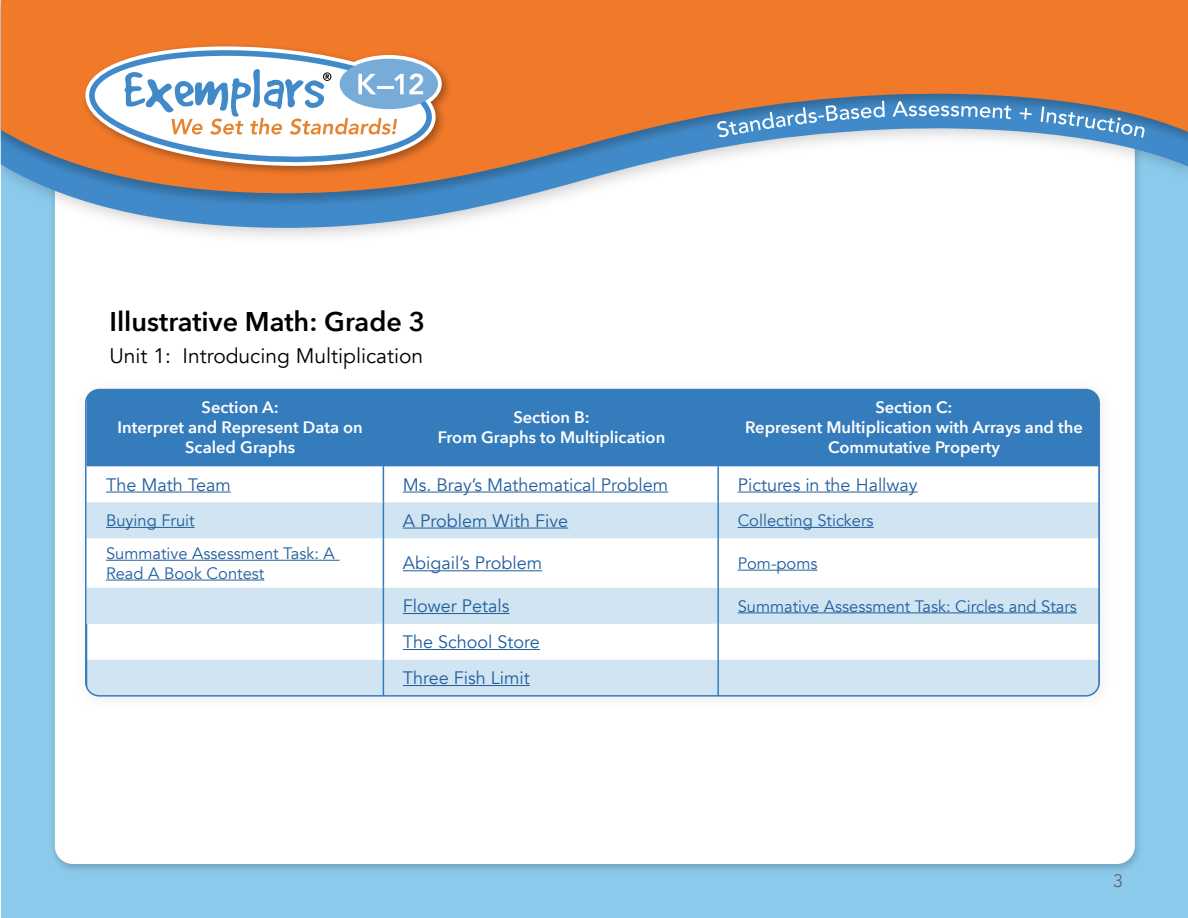
<style>
.page{position:relative;width:1188px;height:918px;background:#fff}
.page>*{position:absolute;margin:0;border:0;box-sizing:border-box;transform-origin:0 0}
.t1{font:600 27px "Avenir Next";color:#000}
.t2{font:21px "Avenir";color:#000}
.t3{font:18px/36px "Avenir";color:#215e9e}
.t4{font:18px "Avenir";color:#636466}
.t5{font:600 16.5px/19.8px "Avenir Next";color:#fff;text-align:center}
.t6{font:16.5px/19.8px "Avenir";color:#215e9e}
</style>
<div class="page">
<div style="left:1px;top:0;width:1187px;height:918px;background:#8ccaec"></div>
<div style="left:48px;top:50px;width:1096px;height:825px;background:#000;opacity:.2"></div>
<div style="left:55px;top:54px;width:1080px;height:810px;background:#fff;border-radius:18px"></div>
<div style="left:0;top:0;width:1188px;height:246px;background:#000;opacity:.21"></div>
<svg style="left:1px;top:208px;width:1187px;height:20px"></svg>
<div style="left:0;top:0;width:1188px;height:208px;background:#000;opacity:.23"></div>
<svg style="left:1px;top:0;width:1187px;height:193px;fill:#f1792a"></svg>
<svg style="left:717px;top:101px;width:168px;height:36px;background:#7299be"></svg>
<svg style="left:892px;top:101px;width:119px;height:18px;background:#70a5d3"></svg>
<svg style="left:1020px;top:108px;width:12px;height:11px"></svg>
<svg style="left:1041px;top:107px;width:104px;height:31px;background:#6997c0"></svg>
<div style="left:81px;top:42px;width:371px;height:135px;background:#000;opacity:.32"></div>
<svg style="left:84px;top:45px;width:358px;height:121px"></svg>
<div style="left:87px;top:390px;width:1011px;height:76px;background:#357cbd"></div>
<svg style="left:88px;top:502px;width:1009px;height:192px;fill:#d0e4f1"></svg>
<hr style="left:383px;top:390px;width:1px;height:76px;background:#357cbd">
<hr style="left:717px;top:390px;width:2px;height:76px;background:#357cbd">
<hr style="left:383px;top:502px;width:1px;height:36px;background:#357cbd">
<hr style="left:383px;top:588px;width:1px;height:36px;background:#357cbd">
<hr style="left:717px;top:502px;width:2px;height:36px;background:#357cbd">
<hr style="left:717px;top:588px;width:2px;height:36px;background:#357cbd">
<hr style="left:383px;top:466px;width:1px;height:36px;background:#357cbd">
<hr style="left:717px;top:466px;width:2px;height:36px;background:#357cbd">
<hr style="left:383px;top:538px;width:1px;height:50px;background:#357cbd">
<hr style="left:717px;top:538px;width:2px;height:50px;background:#357cbd">
<hr style="left:383px;top:624px;width:1px;height:36px;background:#357cbd">
<hr style="left:717px;top:624px;width:2px;height:36px;background:#357cbd">
<hr style="left:86px;top:660px;width:1px;height:36px;background:#357cbd">
<hr style="left:383px;top:660px;width:1px;height:36px;background:#357cbd">
<hr style="left:717px;top:660px;width:2px;height:36px;background:#357cbd">
<hr style="left:1098px;top:660px;width:1px;height:36px;background:#357cbd">
<hr style="left:106px;top:492px;width:125px;height:1px;background:#215e9e">
<hr style="left:403px;top:492px;width:265px;height:1px;background:#215e9e">
<hr style="left:738px;top:492px;width:180px;height:1px;background:#215e9e">
<hr style="left:106px;top:527px;width:89px;height:1px;background:#215e9e">
<hr style="left:403px;top:528px;width:165px;height:1px;background:#215e9e">
<hr style="left:738px;top:527px;width:136px;height:1px;background:#215e9e">
<hr style="left:106px;top:560px;width:234px;height:1px;background:#215e9e">
<hr style="left:106px;top:580px;width:158px;height:1px;background:#215e9e">
<hr style="left:403px;top:570px;width:139px;height:1px;background:#215e9e">
<hr style="left:738px;top:570px;width:79px;height:1px;background:#215e9e">
<hr style="left:403px;top:613px;width:107px;height:1px;background:#215e9e">
<hr style="left:738px;top:612px;width:339px;height:1px;background:#215e9e">
<hr style="left:403px;top:649px;width:137px;height:1px;background:#215e9e">
<hr style="left:403px;top:685px;width:127px;height:1px;background:#215e9e">
<div style="left:85px;top:389px;width:1015px;height:308px;border:2px solid #357cbd;border-radius:14px"></div>
<h1 class="t1" style="left:109px;top:299px;width:317px">Illustrative Math: Grade 3</h1>
<p class="t2" style="left:109px;top:343px;width:315px">Unit 1: Introducing Multiplication</p>
<p class="t5" style="left:118px;top:397px;width:247px">Section A:<br>Interpret and Represent Data on<br>Scaled Graphs</p>
<p class="t5" style="left:438px;top:407px;width:229px">Section B:<br>From Graphs to Multiplication</p>
<p class="t5" style="left:745px;top:397px;width:339px">Section C:<br>Represent Multiplication with Arrays and the<br>Commutative Property</p>
<p class="t3" style="left:106px;top:467px;width:126px">The Math Team</p>
<p class="t3" style="left:403px;top:467px;width:267px">Ms. Bray’s Mathematical Problem</p>
<p class="t3" style="left:738px;top:467px;width:181px">Pictures in the Hallway</p>
<p class="t6" style="left:106px;top:511px;width:90px">Buying Fruit</p>
<p class="t3" style="left:403px;top:503px;width:167px">A Problem With Five</p>
<p class="t6" style="left:738px;top:511px;width:137px">Collecting Stickers</p>
<p class="t6" style="left:106px;top:544px;width:230px">Summative Assessment Task: A<br>Read A Book Contest</p>
<p class="t3" style="left:403px;top:546px;width:141px">Abigail’s Problem</p>
<p class="t6" style="left:738px;top:554px;width:81px">Pom-poms</p>
<p class="t3" style="left:403px;top:588px;width:108px">Flower Petals</p>
<p class="t6" style="left:738px;top:596px;width:341px">Summative Assessment Task: Circles and Stars</p>
<p class="t3" style="left:403px;top:624px;width:139px">The School Store<br>Three Fish Limit</p>
<p class="t4" style="left:1113px;top:870px;width:12px">3</p>
</div>
